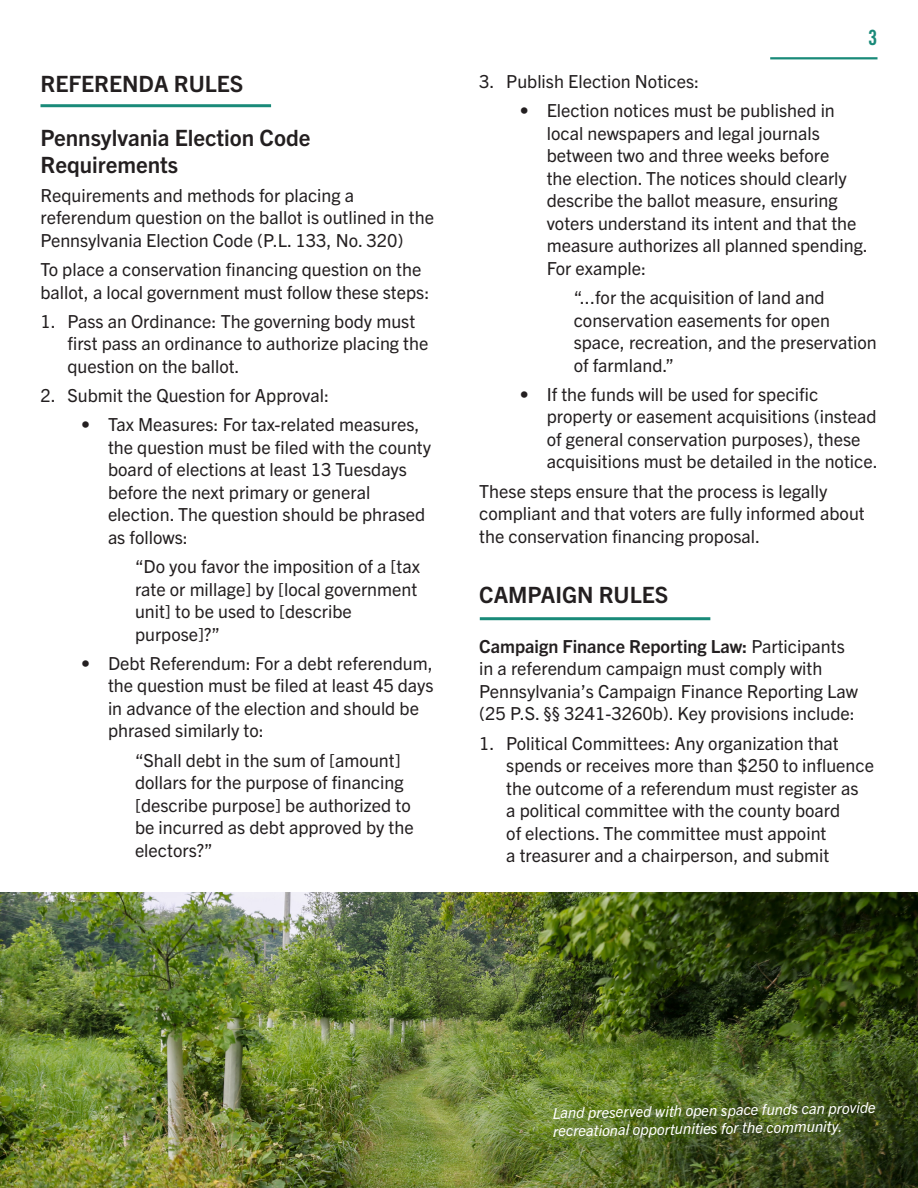
<style>
.page{position:relative;width:918px;height:1188px;background:#fff}
.page>*{position:absolute;margin:0;border:0;box-sizing:border-box;transform-origin:0 0}
.Section_headings{font:700 22.5px/27px "Trade Gothic Next LT Pro";color:#231f20}
.t1{font:21px "Trade Gothic LT Std Bd Cn 20";color:#198a79}
.Paragraph{font:18px/22.5px "Trade Gothic Next LT Pro";color:#231f20}
.Captions{font:italic 15px/18px "Trade Gothic Next LT Pro";color:#fff}
.s1{font-weight:700}
</style>
<div class="page">
<img style="left:0;top:892px;width:918px;height:296px">
<hr style="left:40px;top:104px;width:231px;height:3px;background:#198a79">
<hr style="left:480px;top:617px;width:230px;height:3px;background:#198a79">
<hr style="left:770px;top:57px;width:107px;height:2px;background:#198a79">
<p class="Section_headings" style="left:40px;top:68px;width:204px">REFERENDA RULES</p>
<p class="Section_headings" style="left:40px;top:122px;width:272px">Pennsylvania Election Code<br>Requirements</p>
<p class="Paragraph" style="left:40px;top:183px;width:395px">Requirements and methods for placing a referendum question on the ballot is outlined in the<br>Pennsylvania Election Code (P.L. 133, No. 320)</p>
<p class="Paragraph" style="left:40px;top:257px;width:390px">To place a conservation financing question on the ballot, a local government must follow these steps:</p>
<p class="Paragraph" style="left:68px;top:309px;width:362px;text-indent:-27px">1. Pass an Ordinance: The governing body must first pass an ordinance to authorize placing the question on the ballot.</p>
<p class="Paragraph" style="left:40px;top:383px;width:290px">2. Submit the Question for Approval:</p>
<p class="Paragraph" style="left:108px;top:412px;width:325px;text-indent:-27px">• Tax Measures: For tax-related measures, the question must be filed with the county board of elections at least 13 Tuesdays before the next primary or general election. The question should be phrased as follows:</p>
<p class="Paragraph" style="left:135px;top:554px;width:287px">“Do you favor the imposition of a [tax rate or millage] by [local government unit] to be used to [describe purpose]?”</p>
<p class="Paragraph" style="left:108px;top:651px;width:327px;text-indent:-27px">• Debt Referendum: For a debt referendum, the question must be filed at least 45 days in advance of the election and should be phrased similarly to:</p>
<p class="Paragraph" style="left:135px;top:748px;width:280px">“Shall debt in the sum of [amount] dollars for the purpose of financing [describe purpose] be authorized to be incurred as debt approved by the electors?”</p>
<p class="t1" style="left:868px;top:25px;width:11px">3</p>
<p class="Paragraph" style="left:479px;top:69px;width:221px">3. Publish Election Notices:</p>
<p class="Paragraph" style="left:547px;top:98px;width:323px;text-indent:-27px">• Election notices must be published in local newspapers and legal journals between two and three weeks before<br>the election. The notices should clearly describe the ballot measure, ensuring voters understand its intent and that the measure authorizes all planned spending.<br>For example:</p>
<p class="Paragraph" style="left:574px;top:285px;width:305px">“...for the acquisition of land and conservation easements for open space, recreation, and the preservation of farmland.”</p>
<p class="Paragraph" style="left:547px;top:382px;width:333px;text-indent:-27px">• If the funds will be used for specific property or easement acquisitions (instead of general conservation purposes), these acquisitions must be detailed in the notice.</p>
<p class="Paragraph" style="left:479px;top:479px;width:387px">These steps ensure that the process is legally compliant and that voters are fully informed about the conservation financing proposal.</p>
<p class="Section_headings" style="left:479px;top:580px;width:191px">CAMPAIGN RULES</p>
<p class="Paragraph" style="left:479px;top:634px;width:380px"><span class="s1">Campaign Finance Reporting Law:</span> Participants in a referendum campaign must comply with Pennsylvania’s Campaign Finance Reporting Law (25 P.S. §§ 3241-3260b). Key provisions include:</p>
<p class="Paragraph" style="left:506px;top:731px;width:369px;text-indent:-27px">1. Political Committees: Any organization that spends or receives more than $250 to influence the outcome of a referendum must register as<br>a political committee with the county board<br>of elections. The committee must appoint<br>a treasurer and a chairperson, and submit</p>
<p class="Captions" style="left:553px;top:1103px;width:324px;rotate:-1deg">Land preserved with open space funds can provide recreational opportunities for the community.</p>
</div>
